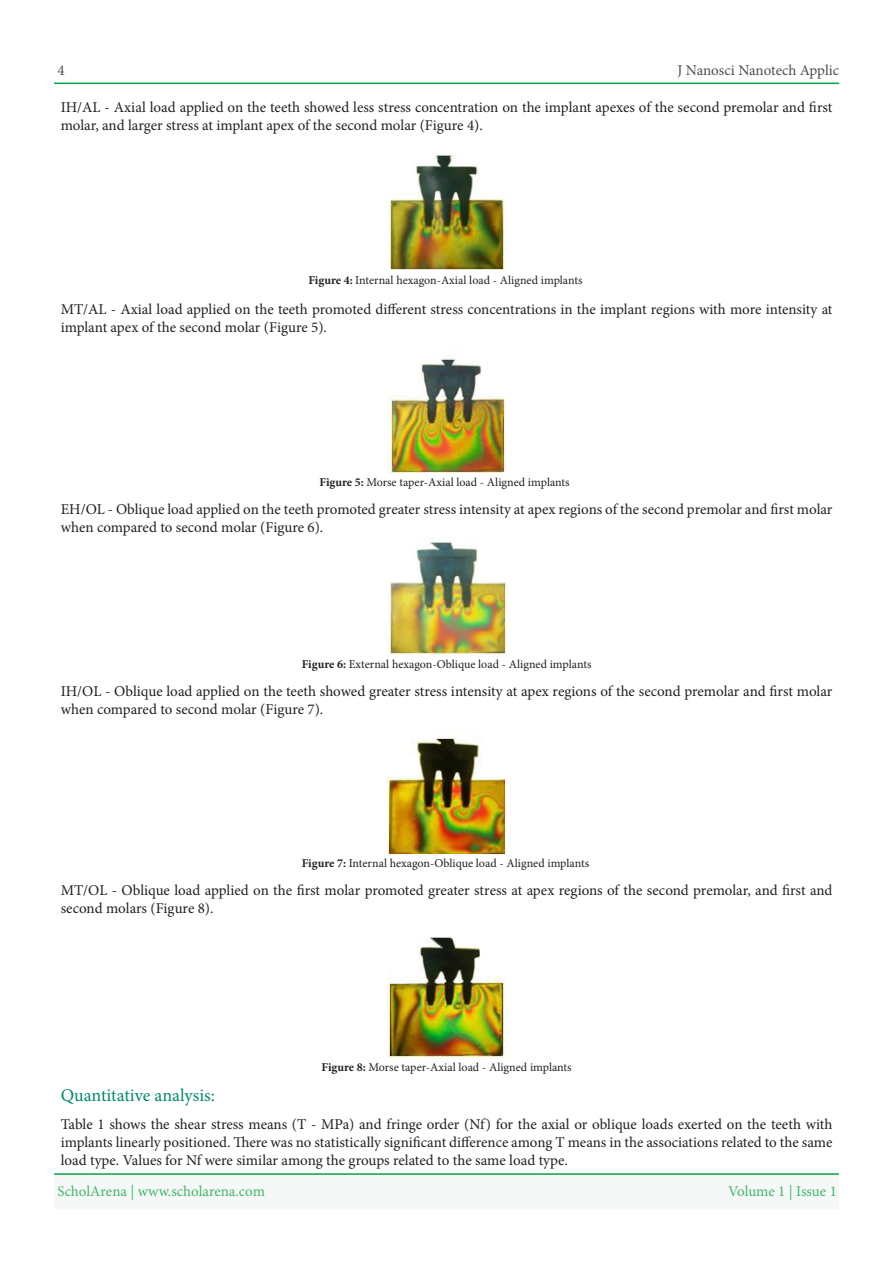
<style>
.page{position:relative;width:893px;height:1263px;background:#fff}
.page>*{position:absolute;margin:0;border:0;box-sizing:border-box;transform-origin:0 0}
.t1{font:18px "Minion Pro";letter-spacing:-.005em;color:#00896b}
.t2{font:15px/18px "Minion Pro";letter-spacing:-.005em;color:#231f20}
.t3{font:15px "Minion Pro";letter-spacing:-.005em;color:#40b86b}
.t4{font:15px "Minion Pro";letter-spacing:-.005em;color:#524c4c}
.t5{font:12px "Minion Pro";color:#231f20}
.s1{font-weight:700}
</style>
<div class="page">
<hr style="left:54px;top:83px;width:785px;height:1px;background:#0aa345">
<div style="left:54px;top:1174px;width:785px;height:35px;background:#f6f7f7"></div>
<hr style="left:54px;top:1173px;width:785px;height:2px;background:#0aa345">
<img style="left:387px;top:155px;width:118px;height:115px">
<img style="left:387px;top:358px;width:119px;height:115px">
<img style="left:387px;top:541px;width:119px;height:116px">
<img style="left:387px;top:734px;width:119px;height:122px">
<img style="left:387px;top:937px;width:119px;height:122px">
<p class="t4" style="left:57px;top:60px;width:9px">4</p>
<p class="t4" style="left:678px;top:60px;width:163px">J Nanosci Nanotech Applic</p>
<p class="t2" style="left:61px;top:98px;width:773px">IH/AL - Axial load applied on the teeth showed less stress concentration on the implant apexes of the second premolar and first molar, and larger stress at implant apex of the second molar (Figure .(4</p>
<p class="t5" style="left:308px;top:272px;width:276px"><span class="s1">Figure 4:</span> Internal hexagon-Axial load - Aligned implants</p>
<p class="t2" style="left:61px;top:300px;width:773px">MT/AL - Axial load applied on the teeth promoted different stress concentrations in the implant regions with more intensity at implant apex of the second molar (Figure .(5</p>
<p class="t5" style="left:319px;top:474px;width:252px"><span class="s1">Figure 5:</span> Morse taper-Axial load - Aligned implants</p>
<p class="t2" style="left:61px;top:500px;width:773px">EH/OL - Oblique load applied on the teeth promoted greater stress intensity at apex regions of the second premolar and first molar when compared to second molar (Figure .(6</p>
<p class="t5" style="left:302px;top:656px;width:291px"><span class="s1">Figure 6:</span> External hexagon-Oblique load - Aligned implants</p>
<p class="t2" style="left:61px;top:682px;width:773px">IH/OL - Oblique load applied on the teeth showed greater stress intensity at apex regions of the second premolar and first molar when compared to second molar (Figure .(7</p>
<p class="t5" style="left:302px;top:855px;width:289px"><span class="s1">Figure 7:</span> Internal hexagon-Oblique load - Aligned implants</p>
<p class="t2" style="left:61px;top:881px;width:773px">MT/OL - Oblique load applied on the first molar promoted greater stress at apex regions of the second premolar, and first and second molars (Figure .(8</p>
<p class="t5" style="left:321px;top:1059px;width:252px"><span class="s1">Figure 8:</span> Morse taper-Axial load - Aligned implants</p>
<p class="t1" style="left:61px;top:1083px;width:156px">Quantitative analysis:</p>
<p class="t2" style="left:61px;top:1115px;width:773px;text-align:justify">Table 1 shows the shear stress means (T - MPa) and fringe order (Nf) for the axial or oblique loads exerted on the teeth with implants linearly positioned. There was no statistically significant difference among T means in the associations related to the same load type. Values for Nf were similar among the groups related to the same load type.</p>
<p class="t3" style="left:57px;top:1181px;width:209px">ScholArena | www.scholarena.com</p>
<p class="t3" style="left:728px;top:1181px;width:110px">Volume 1 | Issue 1</p>
</div>
